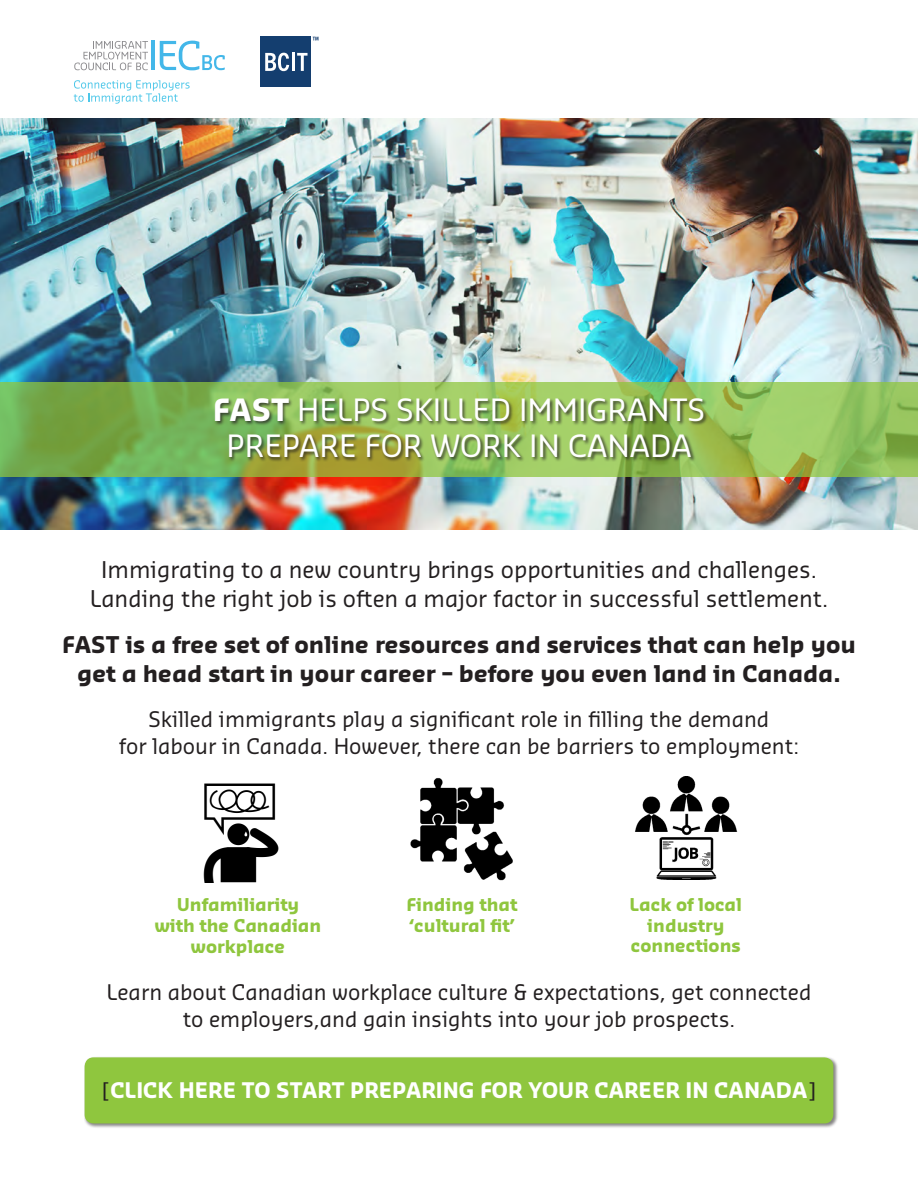
<style>
.page{position:relative;width:918px;height:1188px;background:#fff}
.page>*{position:absolute;margin:0;border:0;box-sizing:border-box;transform-origin:0 0}
.FAST_title_1{font:30px "Sansa Pro";color:#fff}
.FAST_big_regular{font:22.5px "Sansa Pro";color:#231f20}
.FAST_big_bold{font:700 22.5px/28.5px "Sansa Pro";color:#231f20;text-align:center}
.FAST_big_smaller_reg{font:21px/27px "Sansa Pro";color:#231f20;text-align:center}
.FAST_big_bold_caps{font:700 21px "Sansa Pro";color:#fff}
.FAST_body_iconies{font:700 17.25px/20.2px "Sansa Pro";color:#8fc63e;text-align:center}
.s1{font-weight:700}
.s2{font-weight:400;color:#231f20}
</style>
<div class="page">
<img style="left:0;top:119px;width:918px;height:410px">
<div style="left:260px;top:36px;width:51px;height:51px;background:#143e6f"></div>
<svg style="left:265px;top:53px;width:24px;height:18px"></svg>
<hr style="left:292px;top:53px;width:3px;height:18px;background:#fff">
<svg style="left:297px;top:53px;width:11px;height:18px"></svg>
<svg style="left:313px;top:37px;width:5px;height:3px"></svg>
<hr style="left:151px;top:41px;width:4px;height:29px;background:#43b7e9">
<svg style="left:160px;top:41px;width:65px;height:29px"></svg>
<svg style="left:74px;top:41px;width:74px;height:29px"></svg>
<svg style="left:74px;top:80px;width:116px;height:24px"></svg>
<img style="left:203px;top:783px;width:76px;height:100px">
<img style="left:410px;top:778px;width:103px;height:103px">
<img style="left:635px;top:777px;width:102px;height:103px">
<svg style="left:0;top:383px;width:918px;height:94px;background:#8ab956"></svg>
<div style="left:215px;top:398px;width:493px;height:64px;background:#231f20;opacity:.75"></div>
<div style="left:84px;top:1056px;width:755px;height:73px;background:#231f20;opacity:.55"></div>
<div style="left:85px;top:1057px;width:748px;height:66px;background:#8fc63e;border-radius:9px"></div>
<p class="FAST_title_1" style="left:213px;top:390px;width:494px"><span class="s1">FAST</span> HELPS SKILLED IMMIGRANTS</p>
<p class="FAST_title_1" style="left:226px;top:426px;width:467px">PREPARE FOR WORK IN CANADA</p>
<p class="FAST_big_regular" style="left:101px;top:555px;width:717px">Immigrating to a new country brings opportunities and challenges.</p>
<p class="FAST_big_regular" style="left:90px;top:583px;width:740px">Landing the right job is often a major factor in successful settlement.</p>
<p class="FAST_big_bold" style="left:62px;top:630px;width:795px">FAST is a free set of online resources and services that can help you get a head start in your career – before you even land in Canada.</p>
<p class="FAST_big_smaller_reg" style="left:119px;top:705px;width:682px">Skilled immigrants play a significant role in filling the demand<br>for labour in Canada. However, there can be barriers to employment:</p>
<p class="FAST_body_iconies" style="left:155px;top:894px;width:168px;line-height:21px">Unfamiliarity with the Canadian workplace</p>
<p class="FAST_body_iconies" style="left:406px;top:894px;width:113px;text-align:left">Finding that ‘cultural fit’</p>
<p class="FAST_body_iconies" style="left:630px;top:894px;width:114px">Lack of local industry connections</p>
<p class="FAST_big_smaller_reg" style="left:107px;top:978px;width:706px">Learn about Canadian workplace culture &amp; expectations, get connected to employers,and gain insights into your job prospects.</p>
<p class="FAST_big_bold_caps" style="left:102px;top:1076px;width:716px"><span class="s2">[</span>CLICK HERE TO START PREPARING FOR YOUR CAREER IN CANADA<span class="s2">]</span></p>
</div>
